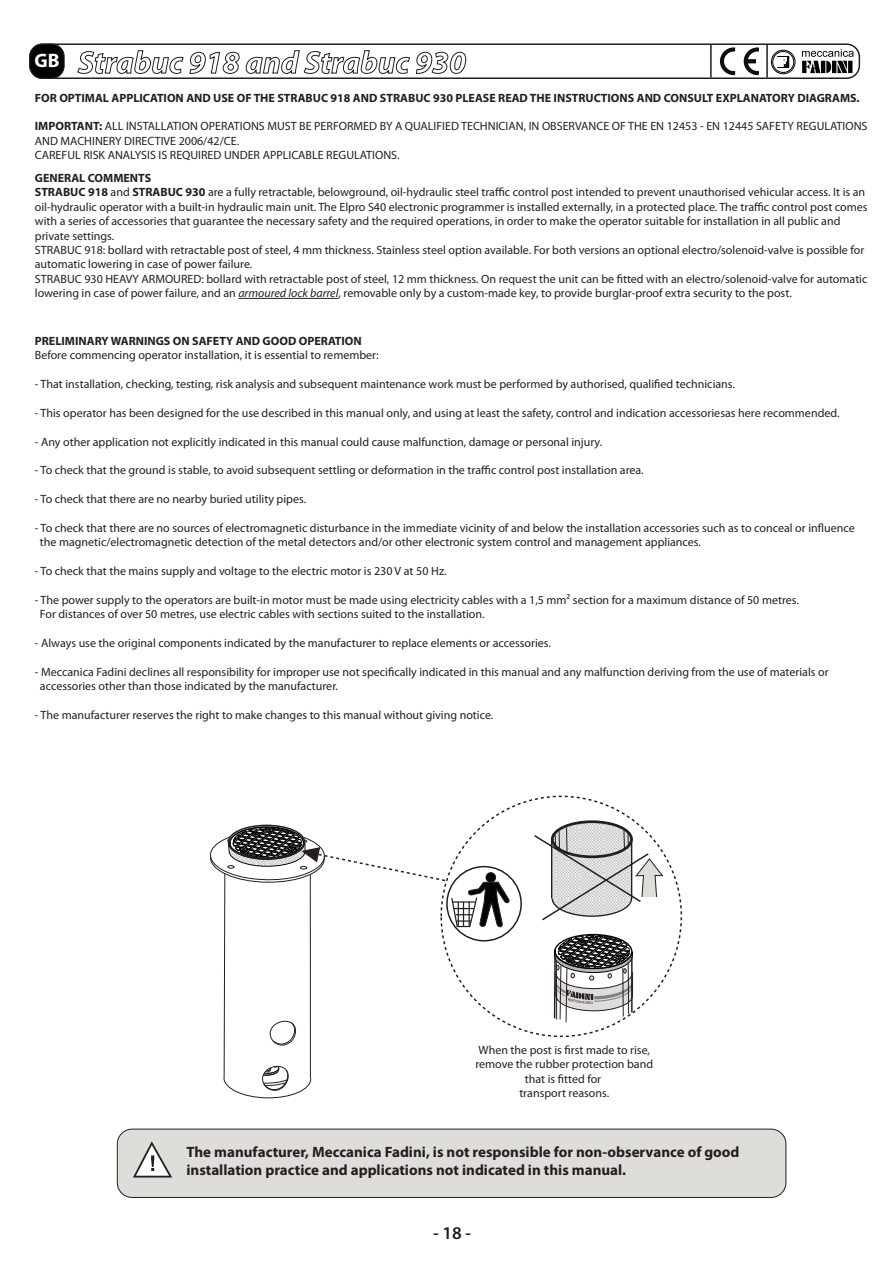
<style>
.page{position:relative;width:893px;height:1263px;background:#fff}
.page>*{position:absolute;margin:0;border:0;box-sizing:border-box;transform-origin:0 0}
.t1{font:600 18px "Myriad Pro";color:#231f20}
.t2{font:700 15px/18px "Myriad Pro";color:#231f20}
.t3{font:12px/14.4px "Myriad Pro";color:#231f20}
.t4{font:700 12px "Myriad Pro";color:#231f20}
.s1{font-weight:700}
.s2{font-style:italic}
</style>
<div class="page">
<div style="left:117px;top:1129px;width:669px;height:68px;background:#deddda;border-radius:15px"></div>
<div style="left:117px;top:1129px;width:669px;height:69px;border:1px solid #231f20;border-radius:15px"></div>
<svg style="left:133px;top:1141px;width:39px;height:37px"></svg>
<div style="left:29px;top:43px;width:831px;height:36px;border:2px solid #231f20;border-radius:13px"></div>
<div style="left:771px;top:50px;width:24px;height:24px;border:1px solid #020404;border-radius:50%"></div>
<div style="left:772px;top:51px;width:21px;height:22px;border:1px solid #020404;border-radius:50%"></div>
<svg style="left:776px;top:55px;width:14px;height:14px"></svg>
<svg style="left:802px;top:49px;width:51px;height:24px"></svg>
<hr style="left:766px;top:44px;width:1px;height:34px;background:#231f20">
<hr style="left:710px;top:44px;width:1px;height:34px;background:#231f20">
<div style="left:30px;top:44px;width:34px;height:34px;background:#020404;border-radius:12px"></div>
<div style="left:30px;top:44px;width:34px;height:35px;border:1px solid #231f20;border-radius:12px"></div>
<svg style="left:553px;top:935px;width:80px;height:88px"></svg>
<svg style="left:534px;top:811px;width:130px;height:110px"></svg>
<svg style="left:210px;top:825px;width:300px;height:274px"></svg>
<hr style="left:238px;top:298px;width:100px;height:1px;background:#231f20">
<svg style="left:77px;top:50px;width:389px;height:24px"></svg>
<svg style="left:720px;top:47px;width:15px;height:28px"></svg>
<svg style="left:743px;top:47px;width:16px;height:28px"></svg>
<p class="t4" style="left:35px;top:93px;width:826px">FOR OPTIMAL APPLICATION AND USE OF THE STRABUC 918 AND STRABUC 930 PLEASE READ THE INSTRUCTIONS AND CONSULT EXPLANATORY DIAGRAMS.</p>
<p class="t3" style="left:35px;top:120px;width:834px"><span class="s1">IMPORTANT:</span> ALL INSTALLATION OPERATIONS MUST BE PERFORMED BY A QUALIFIED TECHNICIAN, IN OBSERVANCE OF THE EN 12453 - EN 12445 SAFETY REGULATIONS<br>AND MACHINERY DIRECTIVE 2006/42/CE.<br>CAREFUL RISK ANALYSIS IS REQUIRED UNDER APPLICABLE REGULATIONS.</p>
<p class="t3" style="left:35px;top:172px;width:834px"><span class="s1">GENERAL COMMENTS<br>STRABUC 918</span> and <span class="s1">STRABUC 930</span> are a fully retractable, belowground, oil-hydraulic steel traffic control post intended to prevent unauthorised vehicular access. It is an oil-hydraulic operator with a built-in hydraulic main unit. The Elpro S40 electronic programmer is installed externally, in a protected place. The traffic control post comes with a series of accessories that guarantee the necessary safety and the required operations, in order to make the operator suitable for installation in all public and private settings.<br>STRABUC 918: bollard with retractable post of steel, 4 mm thickness. Stainless steel option available. For both versions an optional electro/solenoid-valve is possible for automatic lowering in case of power failure.<br>STRABUC 930 HEAVY ARMOURED: bollard with retractable post of steel, 12 mm thickness. On request the unit can be fitted with an electro/solenoid-valve for automatic lowering in case of power failure, and an <span class="s2">armoured lock barrel</span>, removable only by a custom-made key, to provide burglar-proof extra security to the post.</p>
<p class="t4" style="left:35px;top:336px;width:328px">PRELIMINARY WARNINGS ON SAFETY AND GOOD OPERATION</p>
<p class="t3" style="left:35px;top:349px;width:345px">Before commencing operator installation, it is essential to remember:</p>
<p class="t3" style="left:35px;top:378px;width:701px">- That installation, checking, testing, risk analysis and subsequent maintenance work must be performed by authorised, qualified technicians.</p>
<p class="t3" style="left:35px;top:407px;width:806px">- This operator has been designed for the use described in this manual only, and using at least the safety, control and indication accessoriesas here recommended.</p>
<p class="t3" style="left:35px;top:435px;width:569px">- Any other application not explicitly indicated in this manual could cause malfunction, damage or personal injury.</p>
<p class="t3" style="left:35px;top:464px;width:610px">- To check that the ground is stable, to avoid subsequent settling or deformation in the traffic control post installation area.</p>
<p class="t3" style="left:35px;top:493px;width:273px">- To check that there are no nearby buried utility pipes.</p>
<p class="t3" style="left:40px;top:522px;width:816px;text-indent:-5px">- To check that there are no sources of electromagnetic disturbance in the immediate vicinity of and below the installation accessories such as to conceal or influence the magnetic/electromagnetic detection of the metal detectors and/or other electronic system control and management appliances.</p>
<p class="t3" style="left:35px;top:565px;width:413px">- To check that the mains supply and voltage to the electric motor is 230 V at 50 Hz.</p>
<p class="t3" style="left:40px;top:594px;width:760px;text-indent:-5px">- The power supply to the operators are built-in motor must be made using electricity cables with a 1,5 mm² section for a maximum distance of 50 metres.<br>For distances of over 50 metres, use electric cables with sections suited to the installation.</p>
<p class="t3" style="left:35px;top:637px;width:517px">- Always use the original components indicated by the manufacturer to replace elements or accessories.</p>
<p class="t3" style="left:40px;top:666px;width:790px;text-indent:-5px">- Meccanica Fadini declines all responsibility for improper use not specifically indicated in this manual and any malfunction deriving from the use of materials or accessories other than those indicated by the manufacturer.</p>
<p class="t3" style="left:35px;top:709px;width:460px">- The manufacturer reserves the right to make changes to this manual without giving notice.</p>
<p class="t3" style="left:475px;top:1044px;width:179px;text-align:center">When the post is first made to rise, remove the rubber protection band that is fitted for<br>transport reasons.</p>
<p class="t2" style="left:186px;top:1144px;width:554px">The manufacturer, Meccanica Fadini, is not responsible for non-observance of good installation practice and applications not indicated in this manual.</p>
<h1 class="t1" style="left:433px;top:1222px;width:40px">- 18 -</h1>
</div>
